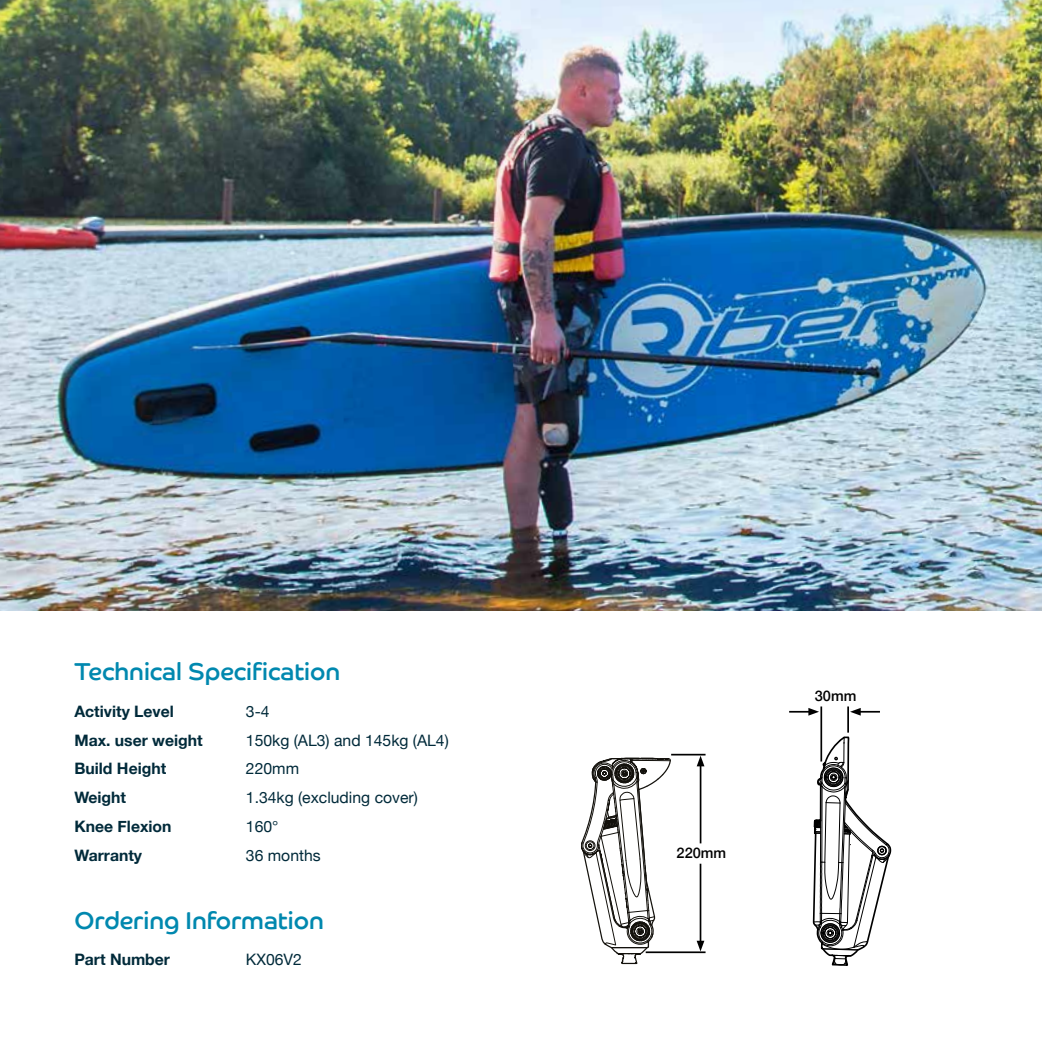
<style>
.page{position:relative;width:1042px;height:1042px;background:#fff}
.page>*{position:absolute;margin:0;border:0;box-sizing:border-box;transform-origin:0 0}
.t1{font:24.5px "Co Headline";color:#0088af}
.t2{font:700 15.75px "Helvetica Neue";color:#002a3a}
.t3{font:15.75px "Helvetica Neue";color:#002a3a}
.t4{font:500 14.53px "Helvetica Neue";color:#000}
</style>
<div class="page">
<img style="left:0;top:0;width:1042px;height:610px">
<img style="left:646px;top:0;width:221px;height:954px">
<img style="left:424px;top:0;width:222px;height:611px">
<img style="left:540px;top:79px;width:136px;height:886px">
<hr style="left:623px;top:758px;width:34px;height:1px;background:#13110c">
<hr style="left:671px;top:754px;width:34px;height:1px;background:#000">
<hr style="left:646px;top:951px;width:59px;height:2px;background:#000">
<hr style="left:700px;top:763px;width:1px;height:80px;background:#000">
<svg style="left:697px;top:755px;width:7px;height:11px"></svg>
<hr style="left:699px;top:863px;width:2px;height:80px;background:#000">
<svg style="left:696px;top:941px;width:8px;height:10px"></svg>
<svg style="left:812px;top:735px;width:80px;height:231px"></svg>
<hr style="left:820px;top:706px;width:2px;height:55px;background:#000">
<hr style="left:847px;top:706px;width:2px;height:26px;background:#000">
<svg style="left:789px;top:708px;width:30px;height:7px"></svg>
<svg style="left:850px;top:708px;width:30px;height:7px"></svg>
<h1 class="t1" style="left:74px;top:658px;width:267px">Technical Specification</h1>
<p class="t2" style="left:74px;top:699px;width:101px">Activity Level</p>
<p class="t3" style="left:246px;top:700px;width:25px">3-4</p>
<p class="t2" style="left:74px;top:727px;width:130px">Max. user weight</p>
<p class="t3" style="left:246px;top:728px;width:204px">150kg (AL3) and 145kg (AL4)</p>
<p class="t2" style="left:74px;top:756px;width:93px">Build Height</p>
<p class="t3" style="left:246px;top:757px;width:55px">220mm</p>
<p class="t2" style="left:74px;top:785px;width:53px">Weight</p>
<p class="t3" style="left:246px;top:786px;width:173px">1.34kg (excluding cover)</p>
<p class="t2" style="left:74px;top:814px;width:99px">Knee Flexion</p>
<p class="t3" style="left:246px;top:815px;width:34px">160°</p>
<p class="t2" style="left:74px;top:843px;width:69px">Warranty</p>
<p class="t3" style="left:246px;top:844px;width:76px">36 months</p>
<h1 class="t1" style="left:74px;top:906px;width:251px">Ordering Information</h1>
<p class="t2" style="left:74px;top:947px;width:97px">Part Number</p>
<p class="t3" style="left:246px;top:948px;width:58px">KX06V2</p>
<p class="t4" style="left:676px;top:841px;width:51px">220mm</p>
<p class="t4" style="left:815px;top:684px;width:43px">30mm</p>
</div>
